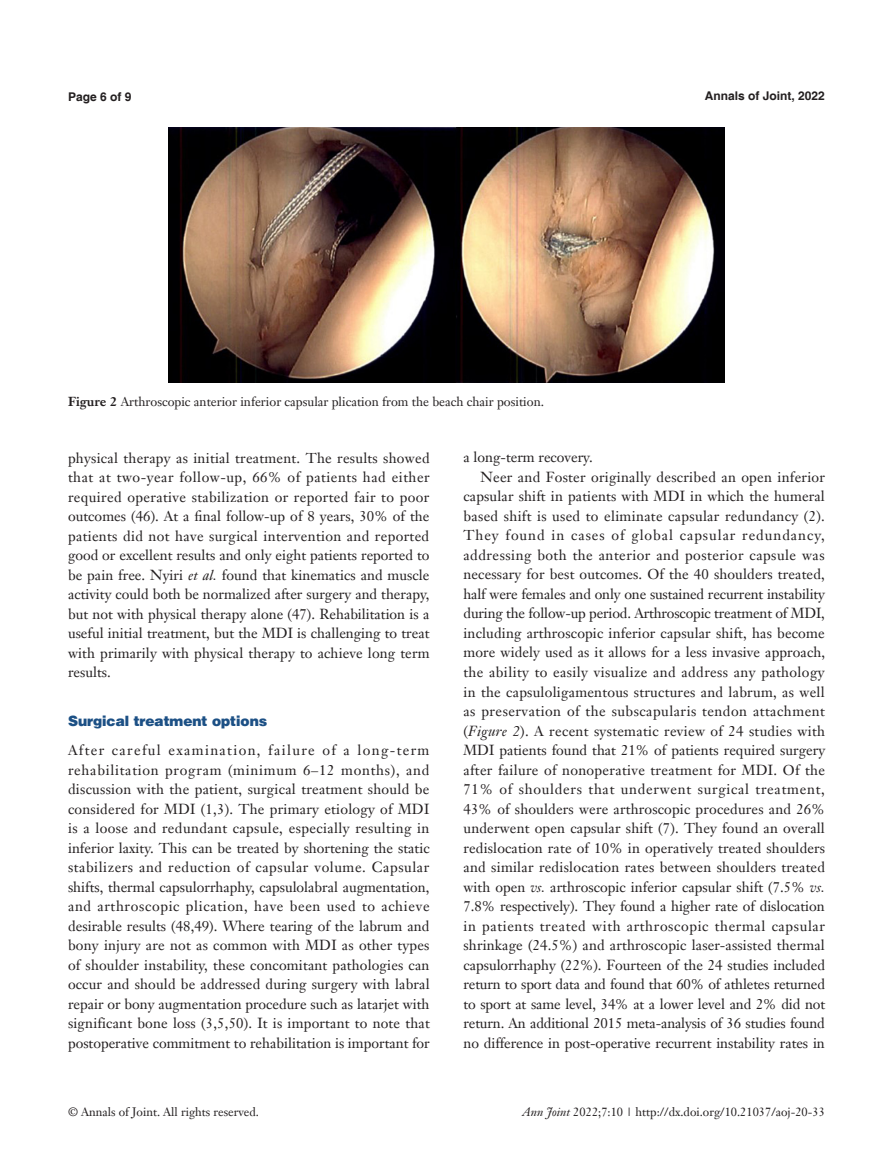
<style>
.page{position:relative;width:893px;height:1170px;background:#fff}
.page>*{position:absolute;margin:0;border:0;box-sizing:border-box;transform-origin:0 0}
.t1{font:14.25px/19.5px "Janson Text LT";letter-spacing:.01em;color:#231f20;text-align:justify}
.t2{font:14.25px "Janson Text LT";letter-spacing:-.01em;color:#231f20}
.t3{font:14.25px "Janson Text LT";letter-spacing:.035em;color:#231f20}
.t4{font:14.25px "Janson Text LT";letter-spacing:.045em;color:#231f20}
.t5{font:14.25px "Janson Text LT";letter-spacing:.05em;color:#231f20}
.t6{font:14.25px "Janson Text LT";letter-spacing:.065em;color:#231f20}
.t7{font:900 14.25px "Helvetica";color:#1c5085}
.t8{font:12.75px "Janson Text LT";color:#231f20}
.t9{font:12px "Janson Text LT";color:#231f20}
.t10{font:700 12px "Helvetica";color:#231f20}
.s1{font-weight:700}
.s2{font-style:italic}
</style>
<div class="page">
<img style="left:168px;top:128px;width:557px;height:254px">
<p class="t10" style="left:68px;top:89px;width:65px">Page 6 of 9</p>
<p class="t10" style="left:705px;top:88px;width:122px">Annals of Joint, 2022</p>
<p class="t8" style="left:68px;top:393px;width:477px"><span class="s1">Figure 2</span> Arthroscopic anterior inferior capsular plication from the beach chair position.</p>
<p class="t1" style="left:68px;top:448px;width:363px">physical therapy as initial treatment. The results showed that at two-year follow-up, 66% of patients had either required operative stabilization or reported fair to poor outcomes (46). At a final follow-up of 8 years, 30% of the patients did not have surgical intervention and reported good or excellent results and only eight patients reported to be pain free. Nyiri <span class="s2">et al.</span> found that kinematics and muscle activity could both be normalized after surgery and therapy, but not with physical therapy alone (47). Rehabilitation is a useful initial treatment, but the MDI is challenging to treat with primarily with physical therapy to achieve long term results.</p>
<p class="t7" style="left:68px;top:711px;width:201px">Surgical treatment options</p>
<p class="t1" style="left:68px;top:740px;width:363px">After careful examination, failure of a long-term rehabilitation program (minimum 6–12 months), and discussion with the patient, surgical treatment should be considered for MDI (1,3). The primary etiology of MDI is a loose and redundant capsule, especially resulting in inferior laxity. This can be treated by shortening the static stabilizers and reduction of capsular volume. Capsular shifts, thermal capsulorrhaphy, capsulolabral augmentation, and arthroscopic plication, have been used to achieve desirable results (48,49). Where tearing of the labrum and bony injury are not as common with MDI as other types of shoulder instability, these concomitant pathologies can occur and should be addressed during surgery with labral repair or bony augmentation procedure such as latarjet with significant bone loss (3,5,50). It is important to note that postoperative commitment to rehabilitation is important for</p>
<p class="t1" style="left:463px;top:447px;width:131px">a long-term recovery.</p>
<p class="t1" style="left:480px;top:467px;width:346px">Neer and Foster originally described an open inferior</p>
<p class="t1" style="left:463px;top:486px;width:363px">capsular shift in patients with MDI in which the humeral</p>
<p class="t1" style="left:463px;top:506px;width:363px">based shift is used to eliminate capsular redundancy (2).</p>
<p class="t6" style="left:463px;top:526px;width:363px">They found in cases of global capsular redundancy,</p>
<p class="t3" style="left:463px;top:546px;width:363px">addressing both the anterior and posterior capsule was</p>
<p class="t1" style="left:463px;top:564px;width:363px">necessary for best outcomes. Of the 40 shoulders treated,</p>
<p class="t2" style="left:463px;top:585px;width:363px">half were females and only one sustained recurrent instability</p>
<p class="t2" style="left:463px;top:604px;width:363px">during the follow-up period. Arthroscopic treatment of MDI,</p>
<p class="t1" style="left:463px;top:623px;width:363px">including arthroscopic inferior capsular shift, has become</p>
<p class="t1" style="left:463px;top:642px;width:363px">more widely used as it allows for a less invasive approach,</p>
<p class="t1" style="left:463px;top:662px;width:363px">the ability to easily visualize and address any pathology</p>
<p class="t1" style="left:463px;top:681px;width:363px">in the capsuloligamentous structures and labrum, as well</p>
<p class="t3" style="left:463px;top:702px;width:363px">as preservation of the subscapularis tendon attachment</p>
<p class="t1" style="left:463px;top:720px;width:363px">(<span class="s2">Figure 2</span>). A recent systematic review of 24 studies with</p>
<p class="t1" style="left:463px;top:740px;width:363px">MDI patients found that 21% of patients required surgery</p>
<p class="t1" style="left:463px;top:759px;width:363px">after failure of nonoperative treatment for MDI. Of the</p>
<p class="t5" style="left:463px;top:780px;width:363px">71% of shoulders that underwent surgical treatment,</p>
<p class="t1" style="left:463px;top:798px;width:363px">43% of shoulders were arthroscopic procedures and 26%</p>
<p class="t1" style="left:463px;top:818px;width:363px">underwent open capsular shift (7). They found an overall</p>
<p class="t1" style="left:463px;top:837px;width:363px">redislocation rate of 10% in operatively treated shoulders</p>
<p class="t1" style="left:463px;top:857px;width:363px">and similar redislocation rates between shoulders treated</p>
<p class="t1" style="left:463px;top:876px;width:363px">with open <span class="s2">vs.</span> arthroscopic inferior capsular shift (7.5% <span class="s2">vs.</span></p>
<p class="t1" style="left:463px;top:896px;width:363px">7.8% respectively). They found a higher rate of dislocation</p>
<p class="t4" style="left:463px;top:916px;width:363px">in patients treated with arthroscopic thermal capsular</p>
<p class="t1" style="left:463px;top:935px;width:363px">shrinkage (24.5%) and arthroscopic laser-assisted thermal</p>
<p class="t1" style="left:463px;top:954px;width:363px">capsulorrhaphy (22%). Fourteen of the 24 studies included</p>
<p class="t2" style="left:463px;top:975px;width:363px">return to sport data and found that 60% of athletes returned</p>
<p class="t2" style="left:463px;top:994px;width:363px">to sport at same level, 34% at a lower level and 2% did not</p>
<p class="t2" style="left:463px;top:1014px;width:363px">return. An additional 2015 meta-analysis of 36 studies found</p>
<p class="t1" style="left:463px;top:1032px;width:363px">no difference in post-operative recurrent instability rates in</p>
<p class="t9" style="left:68px;top:1104px;width:192px">© Annals of Joint. All rights reserved.</p>
<p class="t9" style="left:523px;top:1104px;width:304px"><span class="s2">Ann Joint</span> 2022;7:10 | http://dx.doi.org/10.21037/aoj-20-33</p>
</div>
